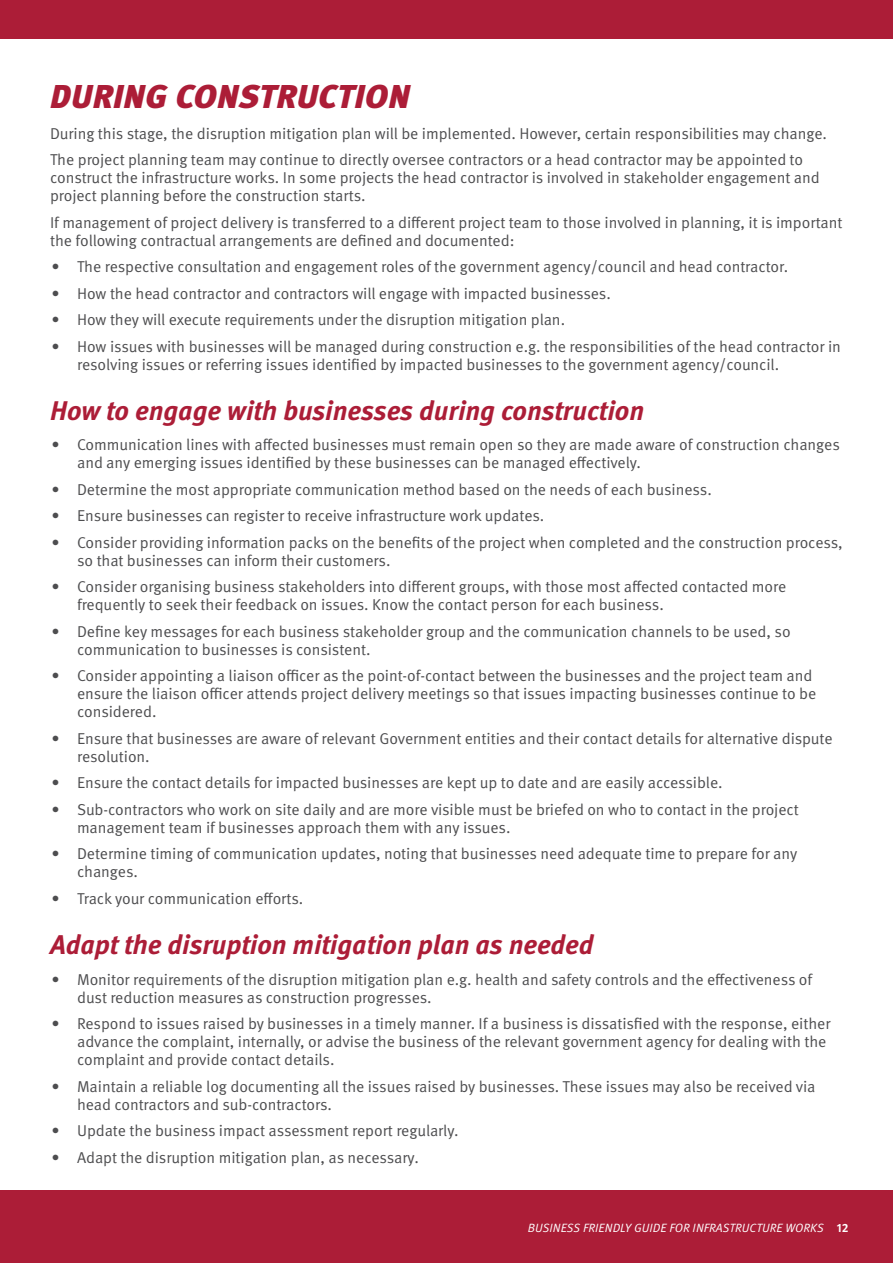
<style>
.page{position:relative;width:893px;height:1263px;background:#fff}
.page>*{position:absolute;margin:0;border:0;box-sizing:border-box;transform-origin:0 0}
.Head_1_maroon{font:italic 900 33px "Meta Pro";letter-spacing:.005em;color:#ac1d37}
.Sub_Head_2_maroon{font:italic 700 27px "Meta Pro";letter-spacing:-.005em;color:#ac1d37}
.t1{font:15.75px/18px "Meta Pro Norm";letter-spacing:-.005em;color:#4d4d4f}
.t2{font:12px "Meta Pro Norm Ita";letter-spacing:.01em;color:#fff}
.t3{font:700 12px "Meta Pro";color:#fff}
</style>
<div class="page">
<div style="left:0;top:1190px;width:893px;height:73px;background:#ac1d37"></div>
<div style="left:0;top:0;width:893px;height:39px;background:#ac1d37"></div>
<p class="Head_1_maroon" style="left:50px;top:70px;width:361px">DURING CONSTRUCTION</p>
<p class="t1" style="left:50px;top:123px;width:778px">During this stage, the disruption mitigation plan will be implemented. However, certain responsibilities may change.</p>
<p class="t1" style="left:50px;top:150px;width:771px">The project planning team may continue to directly oversee contractors or a head contractor may be appointed to construct the infrastructure works. In some projects the head contractor is involved in stakeholder engagement and project planning before the construction starts.</p>
<p class="t1" style="left:50px;top:212px;width:794px">If management of project delivery is transferred to a different project team to those involved in planning, it is important the following contractual arrangements are defined and documented:</p>
<p class="t1" style="left:52px;top:257px;width:738px">• The respective consultation and engagement roles of the government agency/council and head contractor.</p>
<p class="t1" style="left:52px;top:283px;width:561px">• How the head contractor and contractors will engage with impacted businesses.</p>
<p class="t1" style="left:52px;top:310px;width:515px">• How they will execute requirements under the disruption mitigation plan.</p>
<p class="t1" style="left:77px;top:336px;width:765px;text-indent:-26px">• How issues with businesses will be managed during construction e.g. the responsibilities of the head contractor in resolving issues or referring issues identified by impacted businesses to the government agency/council.</p>
<p class="Sub_Head_2_maroon" style="left:50px;top:389px;width:596px">How to engage with businesses during construction</p>
<p class="t1" style="left:77px;top:435px;width:764px;text-indent:-26px">• Communication lines with affected businesses must remain open so they are made aware of construction changes and any emerging issues identified by these businesses can be managed effectively.</p>
<p class="t1" style="left:52px;top:479px;width:662px">• Determine the most appropriate communication method based on the needs of each business.</p>
<p class="t1" style="left:52px;top:506px;width:494px">• Ensure businesses can register to receive infrastructure work updates.</p>
<p class="t1" style="left:77px;top:532px;width:767px;text-indent:-26px">• Consider providing information packs on the benefits of the project when completed and the construction process, so that businesses can inform their customers.</p>
<p class="t1" style="left:77px;top:577px;width:711px;text-indent:-26px">• Consider organising business stakeholders into different groups, with those most affected contacted more frequently to seek their feedback on issues. Know the contact person for each business.</p>
<p class="t1" style="left:77px;top:621px;width:715px;text-indent:-26px">• Define key messages for each business stakeholder group and the communication channels to be used, so communication to businesses is consistent.</p>
<p class="t1" style="left:77px;top:666px;width:741px;text-indent:-26px">• Consider appointing a liaison officer as the point-of-contact between the businesses and the project team and ensure the liaison officer attends project delivery meetings so that issues impacting businesses continue to be considered.</p>
<p class="t1" style="left:77px;top:728px;width:757px;text-indent:-26px">• Ensure that businesses are aware of relevant Government entities and their contact details for alternative dispute resolution.</p>
<p class="t1" style="left:52px;top:773px;width:672px">• Ensure the contact details for impacted businesses are kept up to date and are easily accessible.</p>
<p class="t1" style="left:77px;top:799px;width:723px;text-indent:-26px">• Sub-contractors who work on site daily and are more visible must be briefed on who to contact in the project management team if businesses approach them with any issues.</p>
<p class="t1" style="left:77px;top:844px;width:722px;text-indent:-26px">• Determine timing of communication updates, noting that businesses need adequate time to prepare for any changes.</p>
<p class="t1" style="left:52px;top:888px;width:253px">• Track your communication efforts.</p>
<p class="Sub_Head_2_maroon" style="left:50px;top:923px;width:545px">Adapt the disruption mitigation plan as needed</p>
<p class="t1" style="left:77px;top:969px;width:737px;text-indent:-26px">• Monitor requirements of the disruption mitigation plan e.g. health and safety controls and the effectiveness of dust reduction measures as construction progresses.</p>
<p class="t1" style="left:77px;top:1014px;width:755px;text-indent:-26px">• Respond to issues raised by businesses in a timely manner. If a business is dissatisfied with the response, either advance the complaint, internally, or advise the business of the relevant government agency for dealing with the complaint and provide contact details.</p>
<p class="t1" style="left:77px;top:1076px;width:740px;text-indent:-26px">• Maintain a reliable log documenting all the issues raised by businesses. These issues may also be received via head contractors and sub-contractors.</p>
<p class="t1" style="left:52px;top:1121px;width:409px">• Update the business impact assessment report regularly.</p>
<p class="t1" style="left:52px;top:1147px;width:369px">• Adapt the disruption mitigation plan, as necessary.</p>
<p class="t2" style="left:528px;top:1219px;width:297px">BUSINESS FRIENDLY GUIDE FOR INFRASTRUCTURE WORKS</p>
<p class="t3" style="left:837px;top:1219px;width:13px">12</p>
</div>
